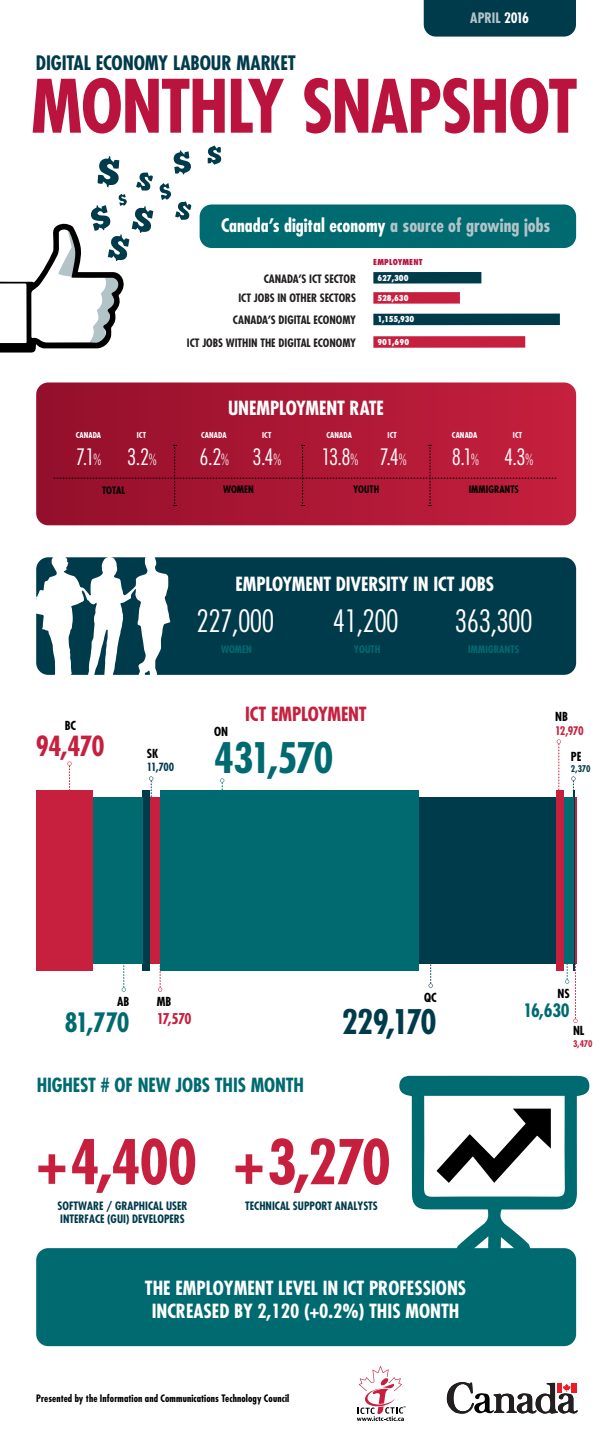
<style>
.page{position:relative;width:612px;height:1436px;background:#fff}
.page>*{position:absolute;margin:0;border:0;box-sizing:border-box;transform-origin:0 0}
.t1{font:700 condensed 71.5px "Futura Std";letter-spacing:-.02em;color:#ba133e}
.t2{font:700 condensed 60px "Futura Std";letter-spacing:-.03em;color:#c6203e}
.t3{font:700 condensed 41px "Futura Std";letter-spacing:-.05em;color:#006a71}
.t4{font:700 condensed 33px "Futura Std";letter-spacing:-.035em;color:#003b4c}
.t5{font:300 condensed 30px "Futura Std";letter-spacing:-.02em;color:#fff}
.t6{font:700 condensed 27px "Futura Std";color:#c6203e}
.t7{font:700 condensed 26px "Futura Std";color:#006a71}
.t8{font:300 condensed 22px "Futura Std";color:#fff}
.t9{font:700 condensed 19.4px "Futura Std";letter-spacing:-.005em;color:#003b4c}
.t10{font:700 condensed 19px/22.8px "Futura Std";color:#fff;text-align:center}
.t11{font:700 condensed 19px "Futura Std";letter-spacing:-.005em;color:#006a71}
.t12{font:700 condensed 19px "Futura Std";letter-spacing:-.01em;color:#c6203e}
.t13{font:700 condensed 18.2px "Futura Std";color:#fff}
.t14{font:700 condensed 18px "Futura Std";color:#006a71}
.t15{font:700 condensed 14.5px "Futura Std";color:#c6203e}
.t16{font:700 condensed 14px "Futura Std";color:#b3c4c9}
.t17{font:700 condensed 12.2px "Futura Std";letter-spacing:-.005em;color:#000}
.t18{font:700 condensed 11.5px "Futura Std";color:#c6203e}
.t19{font:700 condensed 11.3px/19.7px "Futura Std";color:#231f20;text-align:right}
.t20{font:700 condensed 11.3px/13.5px "Futura Std";color:#003b4c}
.t21{font:700 condensed 11px "Futura Std";color:#003b4c}
.t22{font:700 condensed 10px "Futura Std";letter-spacing:.005em;color:#000}
.t23{font:700 condensed 10px "Futura Std";letter-spacing:.01em;color:#006a71}
.t24{font:700 condensed 9px "Futura Std";color:#003b4c}
.t25{font:700 condensed 9px "Futura Std";color:#c6203e}
.t26{font:700 condensed 8px "Futura Std";letter-spacing:.01em;color:#fff}
.t27{font:800 condensed 8px "Futura Std";letter-spacing:-.005em;color:#fff}
.t28{font:800 condensed 8px "Futura Std";letter-spacing:.01em;color:#ba133e}
.s1{color:#fff}
.s2{color:#b3c4c9}
.s3{font-size:15px}
</style>
<div class="page">
<div style="left:424px;top:0;width:152px;height:37px;background:#003b4c"></div>
<div style="left:36px;top:1248px;width:540px;height:98px;background:#006a71;border-radius:12px"></div>
<div style="left:200px;top:204px;width:376px;height:44px;background:#006a71;border-radius:12px"></div>
<svg style="left:174px;top:150px;width:17px;height:24px"></svg>
<svg style="left:159px;top:183px;width:32px;height:37px"></svg>
<svg style="left:208px;top:146px;width:13px;height:19px"></svg>
<svg style="left:399px;top:1076px;width:191px;height:182px"></svg>
<svg style="left:36px;top:382px;width:540px;height:143px;background:#ac1936"></svg>
<div style="left:36px;top:557px;width:540px;height:118px;background:#003b4c;border-radius:12px"></div>
<svg style="left:36px;top:557px;width:134px;height:118px"></svg>
<svg style="left:54px;top:445px;width:504px;height:62px;background:#aa1733"></svg>
<svg style="left:67px;top:761px;width:5px;height:29px"></svg>
<svg style="left:557px;top:739px;width:4px;height:51px"></svg>
<svg style="left:149px;top:776px;width:4px;height:21px"></svg>
<svg style="left:571px;top:776px;width:5px;height:21px"></svg>
<svg style="left:220px;top:778px;width:4px;height:12px"></svg>
<svg style="left:122px;top:964px;width:4px;height:28px"></svg>
<svg style="left:565px;top:964px;width:13px;height:59px"></svg>
<svg style="left:158px;top:964px;width:4px;height:28px"></svg>
<svg style="left:429px;top:964px;width:4px;height:24px"></svg>
<hr style="left:575px;top:797px;width:2px;height:167px;background:#c6203e">
<hr style="left:574px;top:790px;width:1px;height:181px;background:#003b4c">
<div style="left:564px;top:797px;width:10px;height:167px;background:#006a71"></div>
<div style="left:556px;top:790px;width:8px;height:181px;background:#c6203e"></div>
<div style="left:418px;top:797px;width:138px;height:167px;background:#003b4c"></div>
<div style="left:160px;top:790px;width:258px;height:181px;background:#006a71"></div>
<div style="left:149px;top:797px;width:11px;height:167px;background:#c6203e"></div>
<div style="left:142px;top:790px;width:7px;height:181px;background:#003b4c"></div>
<div style="left:93px;top:797px;width:49px;height:167px;background:#006a71"></div>
<div style="left:37px;top:790px;width:56px;height:181px;background:#c6203e"></div>
<div style="left:373px;top:292px;width:87px;height:12px;background:#c6203e"></div>
<div style="left:373px;top:314px;width:187px;height:11px;background:#003b4c"></div>
<div style="left:373px;top:336px;width:152px;height:12px;background:#c6203e"></div>
<div style="left:373px;top:272px;width:108px;height:12px;background:#003b4c"></div>
<svg style="left:0;top:156px;width:153px;height:197px"></svg>
<svg style="left:357px;top:1366px;width:49px;height:55px"></svg>
<svg style="left:447px;top:1382px;width:131px;height:32px"></svg>
<div style="left:572px;top:1383px;width:5px;height:10px;background:#ed1c24"></div>
<p class="t16" style="left:470px;top:9px;width:60px">APRIL <span class="s1">2016</span></p>
<p class="t9" style="left:36px;top:51px;width:262px">DIGITAL ECONOMY LABOUR MARKET</p>
<h1 class="t1" style="left:31px;top:62px;width:548px">MONTHLY SNAPSHOT</h1>
<p class="t13" style="left:221px;top:214px;width:331px">Canada’s digital economy <span class="s2">a source of growing jobs</span></p>
<p class="t28" style="left:373px;top:257px;width:51px">EMPLOYMENT</p>
<p class="t19" style="left:238px;top:269px;width:119px">CANADA’S ICT SECTOR<br>ICT JOBS IN OTHER SECTORS</p>
<p class="t19" style="left:187px;top:308px;width:171px;line-height:23px">CANADA’S DIGITAL ECONOMY<br>ICT JOBS WITHIN THE DIGITAL ECONOMY</p>
<p class="t27" style="left:377px;top:273px;width:33px">627,300</p>
<p class="t27" style="left:377px;top:293px;width:33px">528,630</p>
<p class="t27" style="left:377px;top:314px;width:38px">1,155,930</p>
<p class="t27" style="left:377px;top:337px;width:33px">901,690</p>
<p class="t10" style="left:228px;top:397px;width:157px">UNEMPLOYMENT RATE</p>
<p class="t26" style="left:76px;top:430px;width:27px">CANADA</p>
<p class="t26" style="left:137px;top:430px;width:11px">ICT</p>
<p class="t26" style="left:201px;top:430px;width:27px">CANADA</p>
<p class="t26" style="left:262px;top:430px;width:11px">ICT</p>
<p class="t26" style="left:326px;top:430px;width:27px">CANADA</p>
<p class="t26" style="left:388px;top:430px;width:11px">ICT</p>
<p class="t26" style="left:452px;top:430px;width:27px">CANADA</p>
<p class="t26" style="left:513px;top:430px;width:11px">ICT</p>
<p class="t8" style="left:76px;top:444px;width:82px">7.1<span class="s3">%</span> 3.2<span class="s3">%</span></p>
<p class="t8" style="left:200px;top:444px;width:83px">6.2<span class="s3">%</span> 3.4<span class="s3">%</span></p>
<p class="t8" style="left:322px;top:444px;width:87px">13.8<span class="s3">%</span> 7.4<span class="s3">%</span></p>
<p class="t8" style="left:452px;top:444px;width:83px">8.1<span class="s3">%</span> 4.3<span class="s3">%</span></p>
<p class="t22" style="left:102px;top:484px;width:25px">TOTAL</p>
<p class="t22" style="left:223px;top:484px;width:32px">WOMEN</p>
<p class="t22" style="left:353px;top:484px;width:28px">YOUTH</p>
<p class="t22" style="left:469px;top:484px;width:52px">IMMIGRANTS</p>
<p class="t10" style="left:235px;top:573px;width:260px">EMPLOYMENT DIVERSITY IN ICT JOBS</p>
<h3 class="t5" style="left:197px;top:604px;width:79px">227,000</h3>
<h3 class="t5" style="left:333px;top:604px;width:67px">41,200</h3>
<h3 class="t5" style="left:455px;top:604px;width:79px">363,300</h3>
<p class="t17" style="left:65px;top:718px;width:13px">BC</p>
<h3 class="t6" style="left:36px;top:730px;width:70px">94,470</h3>
<p class="t17" style="left:147px;top:746px;width:13px">SK</p>
<p class="t21" style="left:147px;top:760px;width:29px">11,700</p>
<p class="t23" style="left:221px;top:643px;width:32px">WOMEN</p>
<p class="t23" style="left:354px;top:643px;width:28px">YOUTH</p>
<p class="t23" style="left:468px;top:643px;width:52px">IMMIGRANTS</p>
<p class="t12" style="left:245px;top:703px;width:123px">ICT EMPLOYMENT</p>
<p class="t17" style="left:214px;top:724px;width:16px">ON</p>
<h3 class="t3" style="left:214px;top:732px;width:121px">431,570</h3>
<p class="t17" style="left:555px;top:709px;width:14px">NB</p>
<p class="t18" style="left:555px;top:724px;width:30px">12,970</p>
<p class="t17" style="left:571px;top:749px;width:12px">PE</p>
<p class="t24" style="left:571px;top:763px;width:21px">2,370</p>
<p class="t17" style="left:117px;top:994px;width:14px">AB</p>
<h3 class="t7" style="left:65px;top:1006px;width:66px">81,770</h3>
<p class="t17" style="left:157px;top:994px;width:16px">MB</p>
<p class="t15" style="left:157px;top:1009px;width:37px">17,570</p>
<p class="t17" style="left:424px;top:990px;width:14px">QC</p>
<h3 class="t4" style="left:342px;top:1001px;width:96px">229,170</h3>
<p class="t17" style="left:558px;top:986px;width:14px">NS</p>
<p class="t14" style="left:523px;top:999px;width:48px">16,630</p>
<p class="t17" style="left:573px;top:1023px;width:13px">NL</p>
<p class="t25" style="left:573px;top:1038px;width:21px">3,470</p>
<p class="t11" style="left:37px;top:1073px;width:269px">HIGHEST # OF NEW JOBS THIS MONTH</p>
<h2 class="t2" style="left:37px;top:1125px;width:355px">+4,400 +3,270</h2>
<p class="t20" style="left:58px;top:1199px;width:131px">SOFTWARE / GRAPHICAL USER<br>INTERFACE (GUI) DEVELOPERS</p>
<p class="t20" style="left:245px;top:1199px;width:134px">TECHNICAL SUPPORT ANALYSTS</p>
<p class="t10" style="left:145px;top:1277px;width:323px">THE EMPLOYMENT LEVEL IN ICT PROFESSIONS<br>INCREASED BY 2,120 (+0.2%) THIS MONTH</p>
<p class="t22" style="left:36px;top:1392px;width:255px">Presented by the Information and Communications Technology Council</p>
</div>
